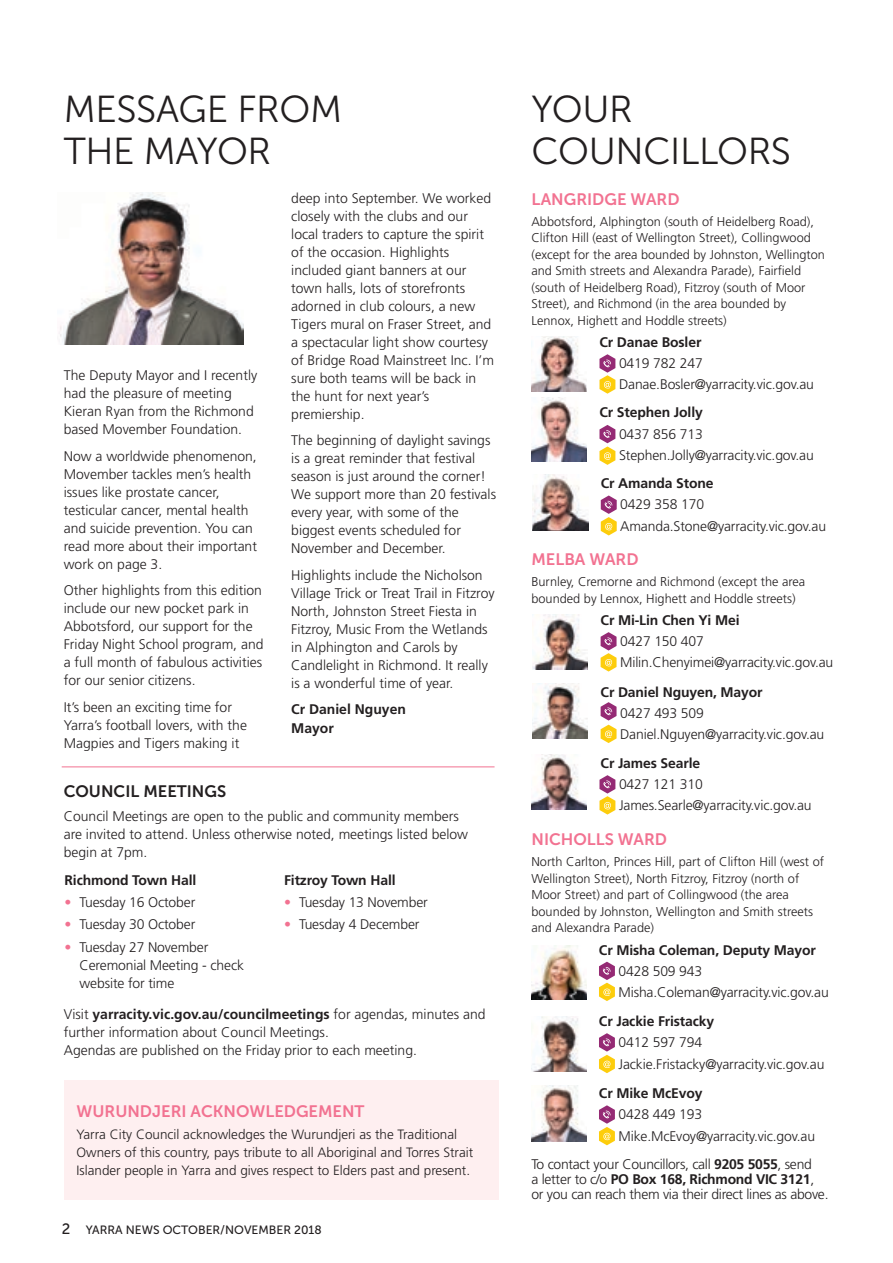
<style>
.page{position:relative;width:893px;height:1263px;background:#fff}
.page>*{position:absolute;margin:0;border:0;box-sizing:border-box;transform-origin:0 0}
.t1{font:37.5px/42px "Museo Sans 300";letter-spacing:-.01em;color:#231f20}
.t2{font:16.5px "Museo Sans 700";color:#f27291}
.t3{font:16.5px "Museo Sans 700";color:#231f20}
.t4{font:300 13.95px/18px "Frutiger LT Std";color:#231f20}
.t5{font:700 13.95px/18.1px "Frutiger LT Std";letter-spacing:-.01em;color:#231f20}
.t6{font:300 13.95px/15px "Frutiger LT Std";letter-spacing:-.02em;color:#231f20}
.t7{font:300 13.5px/18px "Frutiger LT Std";color:#231f20}
.t8{font:300 12.75px/16.5px "Frutiger LT Std";color:#231f20}
.t9{font:12px "Museo Sans 500";color:#231f20}
.s1{color:#f27291}
.s2{font-weight:700}
.s3{font-size:15px}
</style>
<div class="page">
<div style="left:64px;top:1080px;width:434px;height:119px;background:#feeff0"></div>
<img style="left:59px;top:193px;width:185px;height:151px">
<hr style="left:62px;top:766px;width:433px;height:1px;background:#f27291">
<svg style="left:599px;top:354px;width:16px;height:40px"></svg>
<svg style="left:599px;top:425px;width:16px;height:40px"></svg>
<svg style="left:601px;top:495px;width:16px;height:40px"></svg>
<img style="left:531px;top:337px;width:56px;height:55px">
<img style="left:531px;top:397px;width:56px;height:64px">
<img style="left:533px;top:475px;width:55px;height:55px">
<svg style="left:601px;top:632px;width:15px;height:39px"></svg>
<svg style="left:601px;top:702px;width:15px;height:41px"></svg>
<svg style="left:599px;top:775px;width:16px;height:39px"></svg>
<img style="left:533px;top:614px;width:55px;height:56px">
<img style="left:533px;top:683px;width:55px;height:55px">
<img style="left:531px;top:754px;width:56px;height:55px">
<img style="left:531px;top:945px;width:56px;height:54px">
<img style="left:531px;top:1016px;width:56px;height:56px">
<img style="left:531px;top:1086px;width:56px;height:55px">
<svg style="left:599px;top:962px;width:16px;height:39px"></svg>
<svg style="left:599px;top:1033px;width:16px;height:40px"></svg>
<svg style="left:599px;top:1105px;width:16px;height:40px"></svg>
<h1 class="t1" style="left:64px;top:88px;width:280px">MESSAGE FROM<br>THE MAYOR</h1>
<h1 class="t1" style="left:531px;top:88px;width:261px">YOUR<br>COUNCILLORS</h1>
<p class="t4" style="left:64px;top:367px;width:195px">The Deputy Mayor and I recently had the pleasure of meeting<br>Kieran Ryan from the Richmond based Movember Foundation.</p>
<p class="t4" style="left:64px;top:447px;width:195px">Now a worldwide phenomenon,<br>Movember tackles men’s health issues like prostate cancer, testicular cancer, mental health and suicide prevention. You can read more about their important work on page 3.</p>
<p class="t4" style="left:64px;top:582px;width:201px">Other highlights from this edition include our new pocket park in<br>Abbotsford, our support for the<br>Friday Night School program, and a full month of fabulous activities for our senior citizens.</p>
<p class="t4" style="left:64px;top:698px;width:185px">It’s been an exciting time for<br>Yarra’s football lovers, with the<br>Magpies and Tigers making it</p>
<p class="t3" style="left:64px;top:782px;width:164px">COUNCIL MEETINGS</p>
<p class="t4" style="left:291px;top:189px;width:204px">deep into September. We worked closely with the clubs and our local traders to capture the spirit of the occasion. Highlights included giant banners at our town halls, lots of storefronts adorned in club colours, a new<br>Tigers mural on Fraser Street, and a spectacular light show courtesy of Bridge Road Mainstreet Inc. I’m sure both teams will be back in the hunt for next year’s premiership.</p>
<p class="t4" style="left:291px;top:432px;width:206px">The beginning of daylight savings is a great reminder that festival season is just around the corner!<br>We support more than 20 festivals every year, with some of the biggest events scheduled for<br>November and December.</p>
<p class="t4" style="left:291px;top:566px;width:205px">Highlights include the Nicholson<br>Village Trick or Treat Trail in Fitzroy<br>North, Johnston Street Fiesta in<br>Fitzroy, Music From the Wetlands in Alphington and Carols by<br>Candlelight in Richmond. It really is a wonderful time of year.</p>
<p class="t5" style="left:291px;top:700px;width:116px">Cr Daniel Nguyen<br>Mayor</p>
<p class="t4" style="left:64px;top:807px;width:406px">Council Meetings are open to the public and community members are invited to attend. Unless otherwise noted, meetings listed below begin at 7pm.</p>
<p class="t5" style="left:65px;top:871px;width:133px">Richmond Town Hall</p>
<p class="t4" style="left:65px;top:893px;width:132px"><span class="s1">•</span> Tuesday 16 October</p>
<p class="t4" style="left:65px;top:916px;width:132px"><span class="s1">•</span> Tuesday 30 October</p>
<p class="t4" style="left:80px;top:938px;width:166px;text-indent:-15px"><span class="s1">•</span> Tuesday 27 November<br>Ceremonial Meeting - check website for time</p>
<p class="t5" style="left:284px;top:871px;width:113px">Fitzroy Town Hall</p>
<p class="t4" style="left:284px;top:893px;width:145px"><span class="s1">•</span> Tuesday 13 November</p>
<p class="t4" style="left:284px;top:916px;width:137px"><span class="s1">•</span> Tuesday 4 December</p>
<p class="t4" style="left:64px;top:1005px;width:423px">Visit <span class="s2">yarracity.vic.gov.au/councilmeetings</span> for agendas, minutes and further information about Council Meetings.<br>Agendas are published on the Friday prior to each meeting.</p>
<p class="t2" style="left:77px;top:1102px;width:289px">WURUNDJERI ACKNOWLEDGEMENT</p>
<p class="t7" style="left:77px;top:1125px;width:398px">Yarra City Council acknowledges the Wurundjeri as the Traditional<br>Owners of this country, pays tribute to all Aboriginal and Torres Strait<br>Islander people in Yarra and gives respect to Elders past and present.</p>
<p class="t9" style="left:62px;top:1223px;width:261px"><span class="s3">2</span> YARRA NEWS OCTOBER/NOVEMBER 2018</p>
<p class="t2" style="left:531px;top:190px;width:150px">LANGRIDGE WARD</p>
<p class="t8" style="left:531px;top:213px;width:295px">Abbotsford, Alphington (south of Heidelberg Road), Clifton Hill (east of Wellington Street), Collingwood (except for the area bounded by Johnston, Wellington and Smith streets and Alexandra Parade), Fairfield (south of Heidelberg Road), Fitzroy (south of Moor Street), and Richmond (in the area bounded by Lennox, Highett and Hoddle streets)</p>
<p class="t5" style="left:599px;top:333px;width:103px">Cr Danae Bosler</p>
<p class="t4" style="left:619px;top:353px;width:197px;line-height:21px">0419 782 247<br>Danae.Bosler@yarracity.vic.gov.au</p>
<p class="t5" style="left:599px;top:403px;width:105px">Cr Stephen Jolly</p>
<p class="t4" style="left:619px;top:423px;width:196px;line-height:21.6px">0437 856 713<br>Stephen.Jolly@yarracity.vic.gov.au</p>
<p class="t5" style="left:601px;top:474px;width:114px">Cr Amanda Stone</p>
<p class="t4" style="left:620px;top:494px;width:207px;line-height:21.6px">0429 358 170<br>Amanda.Stone@yarracity.vic.gov.au</p>
<p class="t2" style="left:531px;top:550px;width:109px">MELBA WARD</p>
<p class="t8" style="left:531px;top:574px;width:275px">Burnley, Cremorne and Richmond (except the area bounded by Lennox, Highett and Hoddle streets)</p>
<p class="t5" style="left:601px;top:611px;width:140px">Cr Mi-Lin Chen Yi Mei</p>
<p class="t4" style="left:620px;top:631px;width:215px;line-height:21px">0427 150 407<br>Milin.Chenyimei@yarracity.vic.gov.au</p>
<p class="t5" style="left:601px;top:683px;width:164px">Cr Daniel Nguyen, Mayor</p>
<p class="t4" style="left:620px;top:702px;width:206px;line-height:21px">0427 493 509<br>Daniel.Nguyen@yarracity.vic.gov.au</p>
<p class="t5" style="left:601px;top:754px;width:101px">Cr James Searle</p>
<p class="t4" style="left:619px;top:774px;width:194px;line-height:21px">0427 121 310<br>James.Searle@yarracity.vic.gov.au</p>
<p class="t2" style="left:531px;top:830px;width:137px">NICHOLLS WARD</p>
<p class="t8" style="left:531px;top:853px;width:294px">North Carlton, Princes Hill, part of Clifton Hill (west of Wellington Street), North Fitzroy, Fitzroy (north of Moor Street) and part of Collingwood (the area bounded by Johnston, Wellington and Smith streets and Alexandra Parade)</p>
<p class="t5" style="left:599px;top:941px;width:218px">Cr Misha Coleman, Deputy Mayor</p>
<p class="t4" style="left:618px;top:960px;width:212px;line-height:21px">0428 509 943<br>Misha.Coleman@yarracity.vic.gov.au</p>
<p class="t5" style="left:599px;top:1012px;width:117px">Cr Jackie Fristacky</p>
<p class="t4" style="left:618px;top:1032px;width:208px;line-height:21.6px">0412 597 794<br>Jackie.Fristacky@yarracity.vic.gov.au</p>
<p class="t5" style="left:599px;top:1084px;width:105px">Cr Mike McEvoy</p>
<p class="t4" style="left:618px;top:1104px;width:198px;line-height:21.6px">0428 449 193<br>Mike.McEvoy@yarracity.vic.gov.au</p>
<p class="t6" style="left:531px;top:1157px;width:299px">To contact your Councillors, call <span class="s2">9205 5055</span>, send<br>a letter to c/o <span class="s2">PO Box 168, Richmond VIC 3121</span>, or you can reach them via their direct lines as above.</p>
</div>
